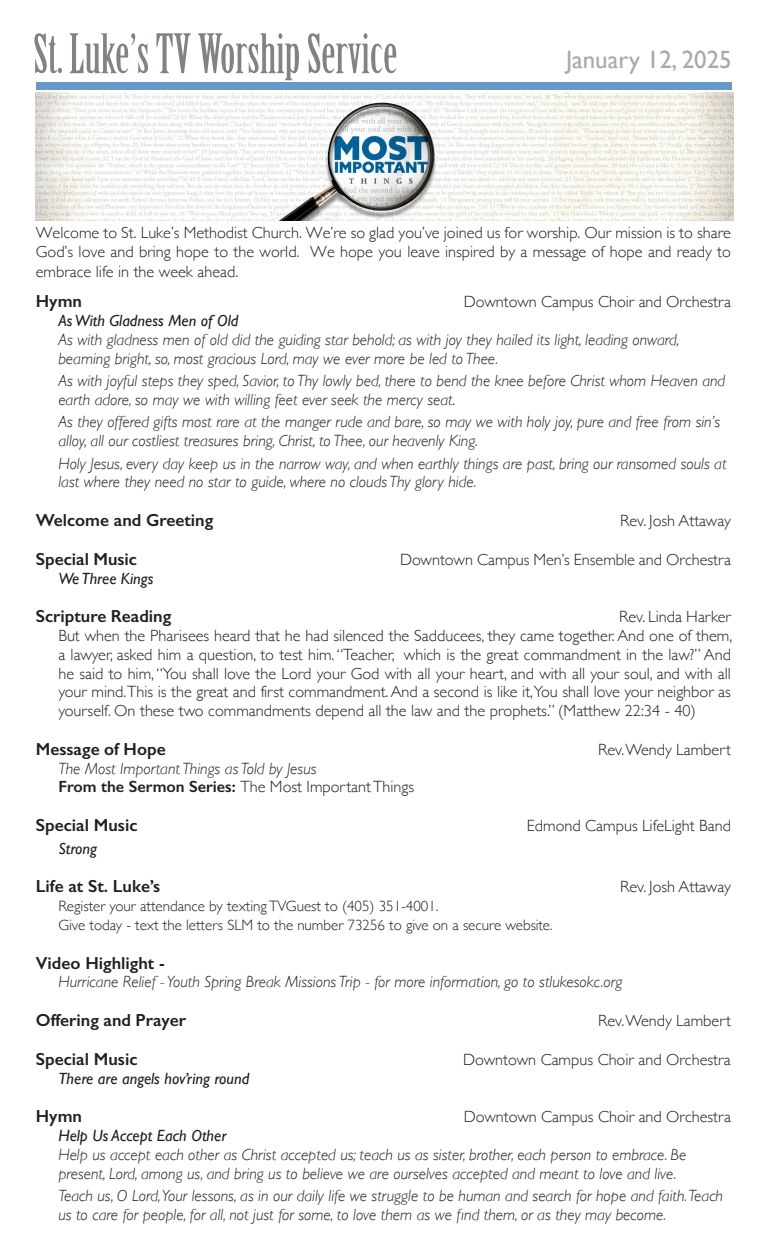
<style>
.page{position:relative;width:765px;height:1260px;background:#fff}
.page>*{position:absolute;margin:0;border:0;box-sizing:border-box;transform-origin:0 0}
.t1{font:53.25px "Birch Std";color:#808285}
.t2{font:25px "Gill Sans";color:#a8a9ad}
.t3{font:600 17.5px "Gill Sans";color:#231f20}
.t4{font:italic 300 16.25px/18.8px "Gill Sans";color:#231f20}
.t5{font:300 16.25px/18.8px "Gill Sans";color:#231f20;text-align:justify}
.t6{font:italic 16.25px "Gill Sans";color:#231f20}
.t7{font:300 15px "Gill Sans";color:#231f20}
.s1{font-weight:600}
</style>
<div class="page">
<div style="left:37px;top:83px;width:695px;height:7px;background:#679ac8"></div>
<img style="left:36px;top:93px;width:697px;height:127px">
<p class="t1" style="left:33px;top:24px;width:366px">St. Luke’s TV Worship Service</p>
<p class="t2" style="left:566px;top:45px;width:167px">January 12, 2025</p>
<p class="t5" style="left:36px;top:222px;width:697px;line-height:19.5px">Welcome to St. Luke’s Methodist Church. We’re so glad you’ve joined us for worship. Our mission is to share God’s love and bring hope to the world. We hope you leave inspired by a message of hope and ready to embrace life in the week ahead.</p>
<p class="t3" style="left:36px;top:291px;width:48px">Hymn</p>
<p class="t5" style="left:464px;top:292px;width:269px">Downtown Campus Choir and Orchestra</p>
<p class="t6" style="left:58px;top:311px;width:181px">As With Gladness Men of Old</p>
<p class="t4" style="left:58px;top:330px;width:623px">As with gladness men of old did the guiding star behold; as with joy they hailed its light, leading onward, beaming bright, so, most gracious Lord, may we ever more be led to Thee.</p>
<p class="t4" style="left:58px;top:371px;width:668px">As with joyful steps they sped, Savior, to Thy lowly bed, there to bend the knee before Christ whom Heaven and earth adore, so may we with willing feet ever seek the mercy seat.</p>
<p class="t4" style="left:58px;top:413px;width:663px">As they offered gifts most rare at the manger rude and bare, so may we with holy joy, pure and free from sin’s alloy, all our costliest treasures bring, Christ, to Thee, our heavenly King.</p>
<p class="t4" style="left:58px;top:454px;width:670px">Holy Jesus, every day keep us in the narrow way, and when earthly things are past, bring our ransomed souls at last where they need no star to guide, where no clouds Thy glory hide.</p>
<p class="t3" style="left:36px;top:510px;width:179px">Welcome and Greeting</p>
<p class="t5" style="left:620px;top:511px;width:112px">Rev. Josh Attaway</p>
<p class="t3" style="left:36px;top:548px;width:103px">Special Music</p>
<p class="t5" style="left:400px;top:550px;width:332px">Downtown Campus Men’s Ensemble and Orchestra</p>
<p class="t6" style="left:58px;top:569px;width:97px">We Three Kings</p>
<p class="t3" style="left:36px;top:606px;width:137px">Scripture Reading</p>
<p class="t5" style="left:619px;top:607px;width:113px">Rev. Linda Harker</p>
<p class="t5" style="left:58px;top:626px;width:675px">But when the Pharisees heard that he had silenced the Sadducees, they came together. And one of them, a lawyer, asked him a question, to test him. “Teacher, which is the great commandment in the law?” And he said to him, “You shall love the Lord your God with all your heart, and with all your soul, and with all your mind.This is the great and first commandment. And a second is like it,You shall love your neighbor as yourself. On these two commandments depend all the law and the prophets.” (Matthew 22:34 - 40)</p>
<p class="t3" style="left:36px;top:738px;width:131px">Message of Hope</p>
<p class="t5" style="left:598px;top:740px;width:134px">Rev. Wendy Lambert</p>
<p class="t4" style="left:58px;top:759px;width:260px">The Most Important Things as Told by Jesus</p>
<p class="t5" style="left:58px;top:777px;width:357px"><span class="s1">From the Sermon Series:</span> The Most Important Things</p>
<p class="t3" style="left:36px;top:815px;width:103px">Special Music</p>
<p class="t5" style="left:527px;top:816px;width:205px">Edmond Campus LifeLight Band</p>
<p class="t6" style="left:58px;top:839px;width:40px">Strong</p>
<p class="t3" style="left:36px;top:876px;width:126px">Life at St. Luke’s</p>
<p class="t5" style="left:620px;top:877px;width:112px">Rev. Josh Attaway</p>
<p class="t7" style="left:58px;top:894px;width:382px">Register your attendance by texting TVGuest to (405) 351-4001.</p>
<p class="t7" style="left:58px;top:913px;width:496px">Give today - text the letters SLM to the number 73256 to give on a secure website.</p>
<p class="t3" style="left:36px;top:952px;width:131px">Video Highlight -</p>
<p class="t4" style="left:58px;top:973px;width:565px">Hurricane Relief - Youth Spring Break Missions Trip - for more information, go to stlukesokc.org</p>
<p class="t3" style="left:36px;top:1010px;width:152px">Offering and Prayer</p>
<p class="t5" style="left:598px;top:1011px;width:134px">Rev. Wendy Lambert</p>
<p class="t3" style="left:36px;top:1048px;width:103px">Special Music</p>
<p class="t5" style="left:463px;top:1050px;width:269px">Downtown Campus Choir and Orchestra</p>
<p class="t6" style="left:58px;top:1069px;width:193px">There are angels hov’ring round</p>
<p class="t3" style="left:36px;top:1106px;width:48px">Hymn</p>
<p class="t5" style="left:464px;top:1107px;width:269px">Downtown Campus Choir and Orchestra</p>
<p class="t6" style="left:58px;top:1126px;width:170px">Help Us Accept Each Other</p>
<p class="t4" style="left:58px;top:1145px;width:630px">Help us accept each other as Christ accepted us; teach us as sister, brother, each person to embrace. Be present, Lord, among us, and bring us to believe we are ourselves accepted and meant to love and live.</p>
<p class="t4" style="left:58px;top:1186px;width:666px">Teach us, O Lord,Your lessons, as in our daily life we struggle to be human and search for hope and faith. Teach us to care for people, for all, not just for some, to love them as we find them, or as they may become.</p>
</div>
